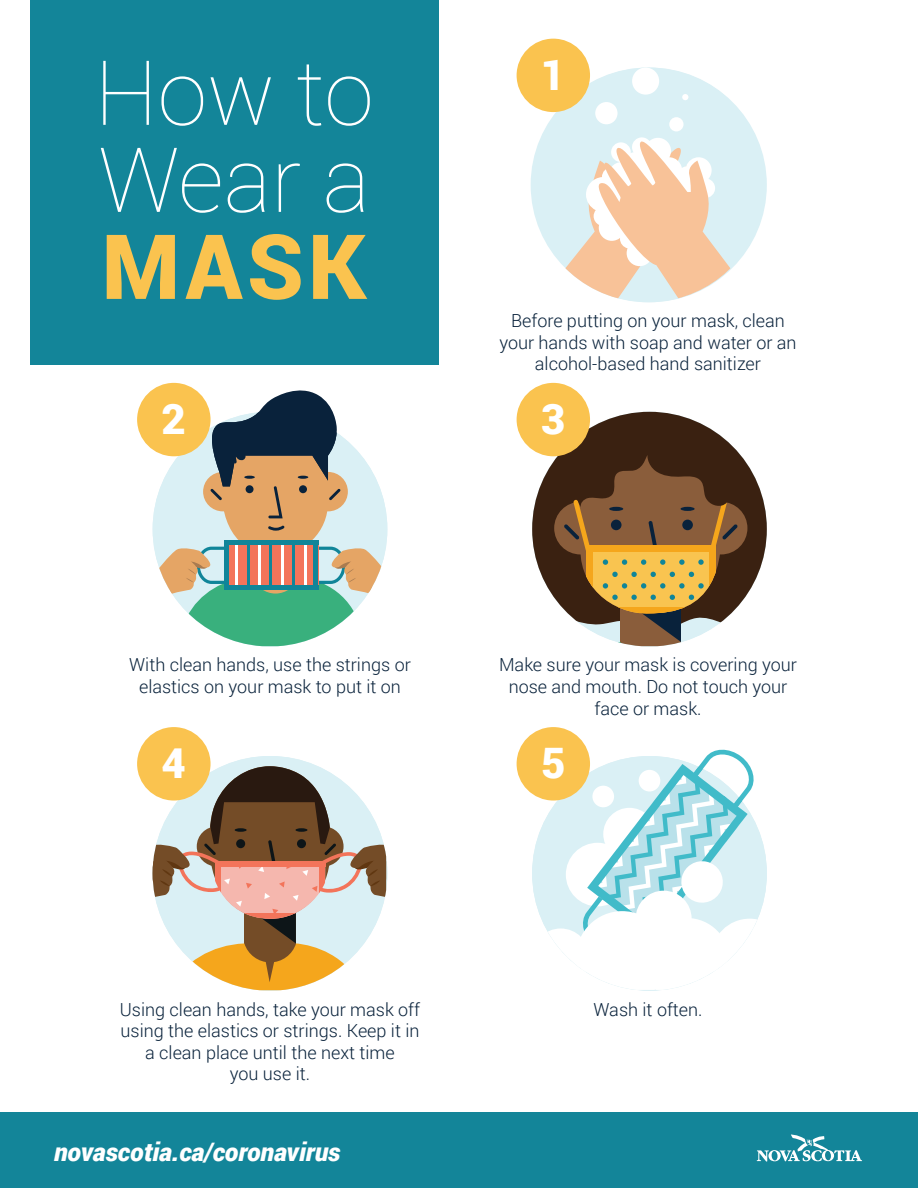
<style>
.page{position:relative;width:918px;height:1188px;background:#fff}
.page>*{position:absolute;margin:0;border:0;box-sizing:border-box;transform-origin:0 0}
.t1{font:100 90px/87px "Roboto";color:#fff}
.t2{font:900 90px "Roboto";color:#fac34f}
.t3{font:900 42px "Roboto";color:#fff}
.t4{font:italic 900 25.5px "Roboto";color:#fff}
.t5{font:300 18px/21.6px "Roboto";color:#09223b;text-align:center}
</style>
<div class="page">
<div style="left:30px;top:0;width:408px;height:364px;background:#138599"></div>
<div style="left:0;top:1112px;width:918px;height:76px;background:#138599"></div>
<svg style="left:757px;top:1134px;width:105px;height:28px"></svg>
<svg style="left:153px;top:384px;width:234px;height:262px"></svg>
<svg style="left:589px;top:412px;width:113px;height:12px"></svg>
<svg style="left:532px;top:424px;width:235px;height:222px"></svg>
<svg style="left:153px;top:766px;width:233px;height:224px"></svg>
<div style="left:532px;top:756px;width:235px;height:235px;background:#daf0f5;border-radius:50%"></div>
<div style="left:566px;top:843px;width:63px;height:63px;background:#fff;border-radius:50%"></div>
<div style="left:532px;top:928px;width:57px;height:58px;background:#fff;border-radius:50%"></div>
<svg style="left:576px;top:747px;width:190px;height:243px"></svg>
<div style="left:531px;top:68px;width:234px;height:234px;background:#daf0f5;border-radius:50%"></div>
<div style="left:595px;top:102px;width:23px;height:22px;background:#fff;border-radius:50%"></div>
<div style="left:669px;top:117px;width:15px;height:14px;background:#fff;border-radius:50%"></div>
<div style="left:632px;top:68px;width:27px;height:27px;background:#fff;border-radius:50%"></div>
<svg style="left:682px;top:94px;width:6px;height:6px"></svg>
<svg style="left:556px;top:137px;width:185px;height:164px"></svg>
<div style="left:517px;top:39px;width:73px;height:73px;background:#fac34f;border-radius:50%"></div>
<div style="left:517px;top:383px;width:73px;height:73px;background:#fac34f;border-radius:50%"></div>
<div style="left:137px;top:383px;width:74px;height:73px;background:#fac34f;border-radius:50%"></div>
<div style="left:137px;top:727px;width:74px;height:74px;background:#fac34f;border-radius:50%"></div>
<div style="left:517px;top:727px;width:73px;height:74px;background:#fac34f;border-radius:50%"></div>
<h1 class="t1" style="left:94px;top:46px;width:281px">How to<br>Wear a</h1>
<h1 class="t2" style="left:102px;top:203px;width:266px">MASK</h1>
<h2 class="t3" style="left:541px;top:45px;width:26px">1</h2>
<p class="t5" style="left:499px;top:309px;width:299px">Before putting on your mask, clean your hands with soap and water or an alcohol-based hand sanitizer</p>
<h2 class="t3" style="left:162px;top:389px;width:26px">2</h2>
<h2 class="t3" style="left:541px;top:389px;width:26px">3</h2>
<p class="t5" style="left:129px;top:654px;width:283px">With clean hands, use the strings or elastics on your mask to put it on</p>
<p class="t5" style="left:499px;top:654px;width:299px">Make sure your mask is covering your nose and mouth. Do not touch your face or mask.</p>
<h2 class="t3" style="left:162px;top:733px;width:26px">4</h2>
<h2 class="t3" style="left:541px;top:733px;width:26px">5</h2>
<p class="t5" style="left:120px;top:998px;width:302px">Using clean hands, take your mask off using the elastics or strings. Keep it in a clean place until the next time<br>you use it.</p>
<h3 class="t4" style="left:54px;top:1134px;width:288px">novascotia.ca/coronavirus</h3>
<p class="t5" style="left:593px;top:998px;width:111px">Wash it often.</p>
</div>
